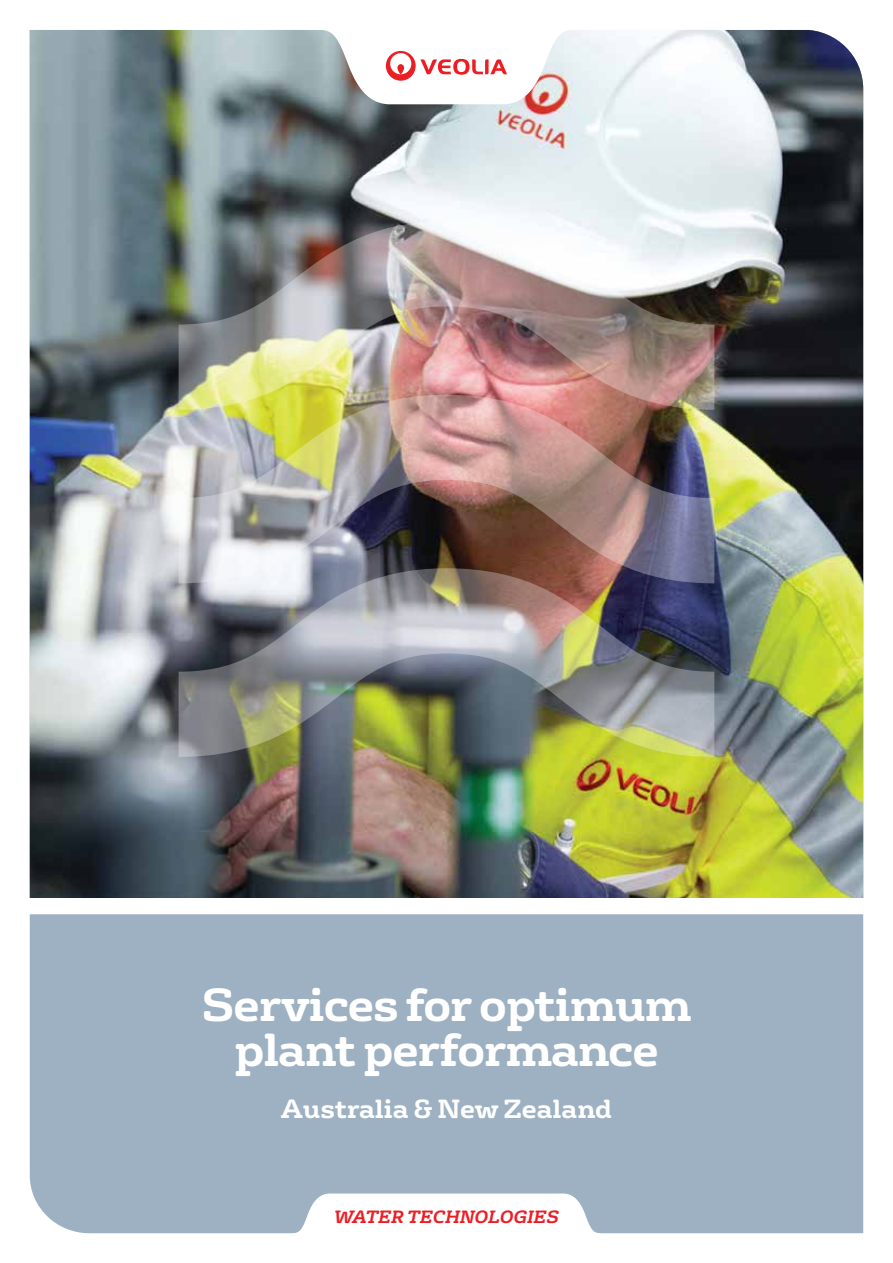
<style>
.page{position:relative;width:893px;height:1263px;background:#fff}
.page>*{position:absolute;margin:0;border:0;box-sizing:border-box;transform-origin:0 0}
.t1{font:700 45px/45px "FS Rufus";letter-spacing:-.025em;color:#fff;text-align:center}
.t2{font:700 25.5px "FS Rufus";color:#fff}
.t3{font:italic 700 17.25px "FS Rufus";color:#ed1d24}
</style>
<div class="page">
<img style="left:30px;top:104px;width:833px;height:794px">
<div style="left:30px;top:914px;width:833px;height:319px;background:#9db1c2"></div>
<svg style="left:29px;top:30px;width:835px;height:74px"></svg>
<svg style="left:386px;top:51px;width:121px;height:30px"></svg>
<svg style="left:293px;top:1193px;width:307px;height:40px"></svg>
<img style="left:179px;top:221px;width:535px;height:174px">
<img style="left:179px;top:395px;width:535px;height:173px">
<img style="left:179px;top:568px;width:535px;height:189px">
<p class="t1" style="left:201px;top:979px;width:492px">Services for optimum plant performance</p>
<p class="t2" style="left:281px;top:1087px;width:333px">Australia &amp; New Zealand</p>
<p class="t3" style="left:334px;top:1202px;width:226px">WATER TECHNOLOGIES</p>
</div>
